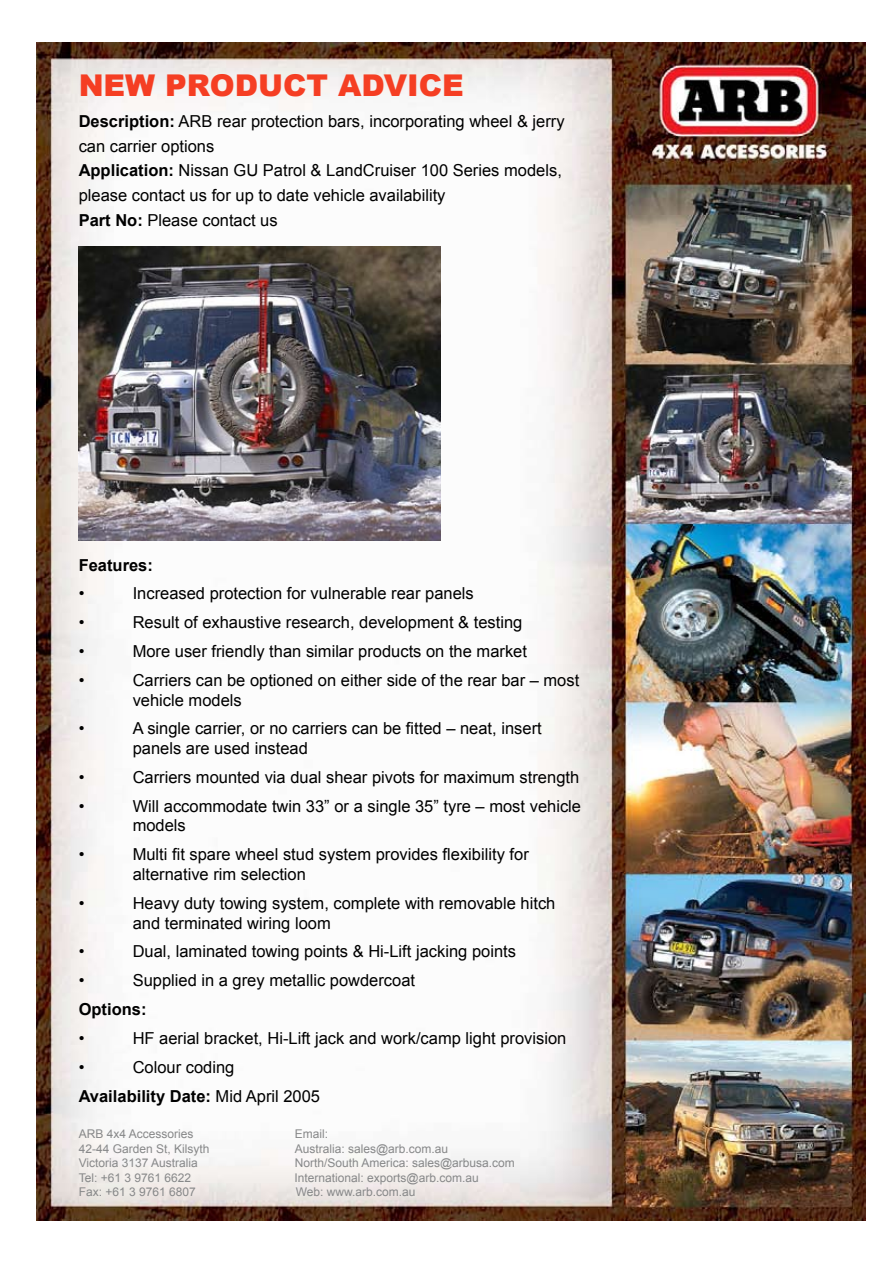
<style>
.page{position:relative;width:893px;height:1263px;background:#fff}
.page>*{position:absolute;margin:0;border:0;box-sizing:border-box;transform-origin:0 0}
.t1{font:900 30px "Arial";color:#f53e23}
.t2{font:16.5px/19.8px "Arial";color:#000}
.t3{font:700 16.5px "Arial";color:#000}
.t4{font:12px "Arial";color:#878889}
.s1{font-weight:700}
</style>
<div class="page">
<img style="left:36px;top:43px;width:829px;height:1178px">
<img style="left:79px;top:247px;width:361px;height:293px">
<h1 class="t1" style="left:79px;top:68px;width:387px">NEW PRODUCT ADVICE</h1>
<p class="t2" style="left:79px;top:109px;width:487px;line-height:24.8px"><span class="s1">Description:</span> ARB rear protection bars, incorporating wheel &amp; jerry can carrier options<br><span class="s1">Application:</span> Nissan GU Patrol &amp; LandCruiser 100 Series models, please contact us for up to date vehicle availability<br><span class="s1">Part No:</span> Please contact us</p>
<p class="t3" style="left:79px;top:555px;width:76px">Features:</p>
<p class="t2" style="left:79px;top:584px;width:7px">•</p>
<p class="t2" style="left:133px;top:584px;width:343px">Increased protection for vulnerable rear panels</p>
<p class="t2" style="left:79px;top:612px;width:7px">•</p>
<p class="t2" style="left:133px;top:612px;width:391px">Result of exhaustive research, development &amp; testing</p>
<p class="t2" style="left:79px;top:641px;width:7px">•</p>
<p class="t2" style="left:133px;top:641px;width:396px">More user friendly than similar products on the market</p>
<p class="t2" style="left:79px;top:670px;width:7px">•</p>
<p class="t2" style="left:133px;top:670px;width:448px">Carriers can be optioned on either side of the rear bar – most vehicle models</p>
<p class="t2" style="left:79px;top:719px;width:7px">•</p>
<p class="t2" style="left:133px;top:719px;width:411px">A single carrier, or no carriers can be fitted – neat, insert panels are used instead</p>
<p class="t2" style="left:79px;top:767px;width:7px">•</p>
<p class="t2" style="left:133px;top:767px;width:448px">Carriers mounted via dual shear pivots for maximum strength</p>
<p class="t2" style="left:79px;top:796px;width:7px">•</p>
<p class="t2" style="left:133px;top:796px;width:450px">Will accommodate twin 33” or a single 35” tyre – most vehicle models</p>
<p class="t2" style="left:79px;top:844px;width:7px">•</p>
<p class="t2" style="left:133px;top:844px;width:398px">Multi fit spare wheel stud system provides flexibility for alternative rim selection</p>
<p class="t2" style="left:79px;top:893px;width:7px">•</p>
<p class="t2" style="left:133px;top:893px;width:424px">Heavy duty towing system, complete with removable hitch and terminated wiring loom</p>
<p class="t2" style="left:79px;top:942px;width:7px">•</p>
<p class="t2" style="left:133px;top:942px;width:385px">Dual, laminated towing points &amp; Hi-Lift jacking points</p>
<p class="t2" style="left:79px;top:970px;width:7px">•</p>
<p class="t2" style="left:133px;top:970px;width:284px">Supplied in a grey metallic powdercoat</p>
<p class="t3" style="left:79px;top:1000px;width:69px">Options:</p>
<p class="t2" style="left:79px;top:1028px;width:7px">•</p>
<p class="t2" style="left:133px;top:1028px;width:435px">HF aerial bracket, Hi-Lift jack and work/camp light provision</p>
<p class="t2" style="left:79px;top:1057px;width:7px">•</p>
<p class="t2" style="left:79px;top:1052px;width:243px;line-height:28.8px;text-indent:54px">Colour coding<br><span class="s1">Availability Date:</span> Mid April 2005</p>
<p class="t4" style="left:79px;top:1127px;width:116px">ARB 4x4 Accessories</p>
<p class="t4" style="left:295px;top:1127px;width:35px">Email:</p>
<p class="t4" style="left:79px;top:1142px;width:132px">42-44 Garden St, Kilsyth</p>
<p class="t4" style="left:295px;top:1142px;width:155px">Australia: sales@arb.com.au</p>
<p class="t4" style="left:79px;top:1156px;width:121px">Victoria 3137 Australia</p>
<p class="t4" style="left:295px;top:1156px;width:222px">North/South America: sales@arbusa.com</p>
<p class="t4" style="left:79px;top:1170px;width:114px">Tel: +61 3 9761 6622</p>
<p class="t4" style="left:294px;top:1170px;width:186px">International: exports@arb.com.au</p>
<p class="t4" style="left:79px;top:1185px;width:119px">Fax: +61 3 9761 6807</p>
<p class="t4" style="left:296px;top:1185px;width:121px">Web: www.arb.com.au</p>
</div>
